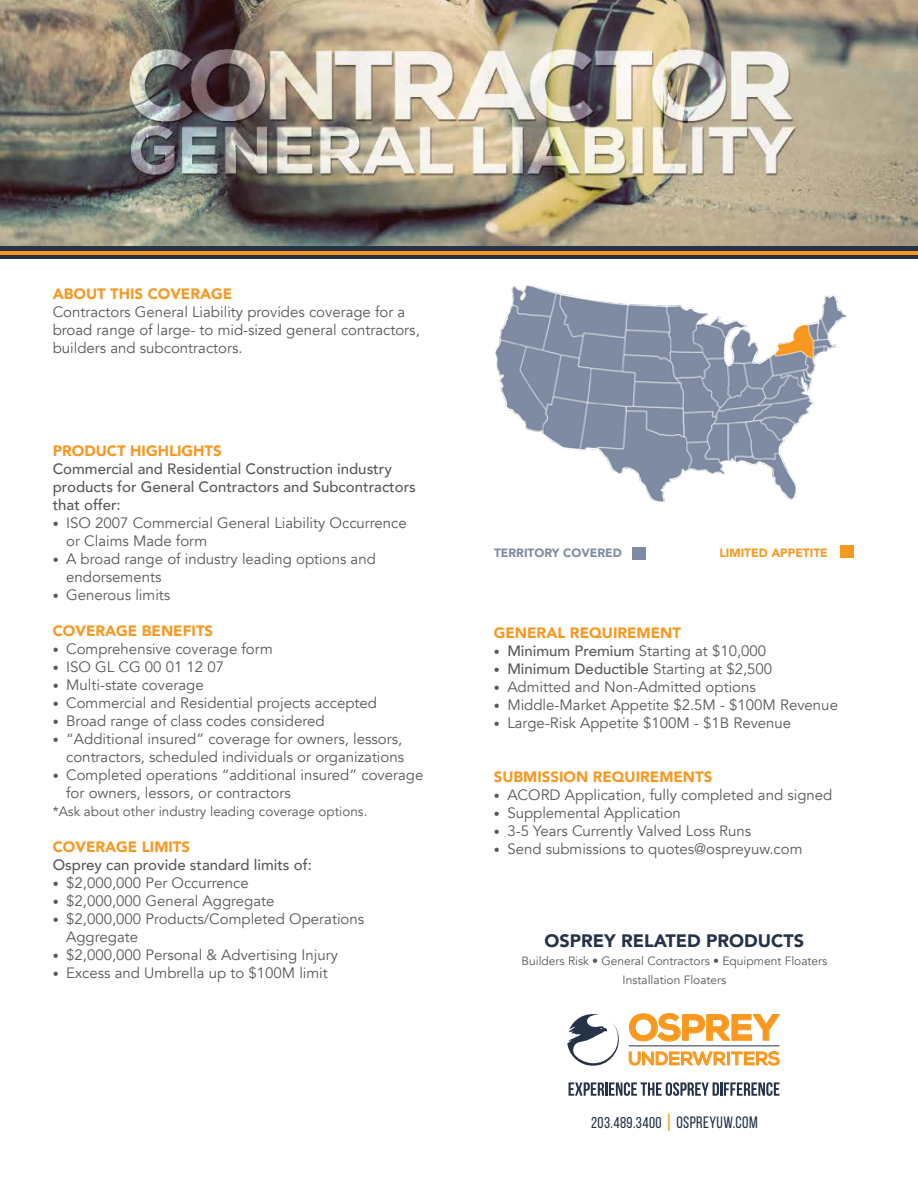
<style>
.page{position:relative;width:918px;height:1188px;background:#fff}
.page>*{position:absolute;margin:0;border:0;box-sizing:border-box;transform-origin:0 0}
.t1{font:800 36.75px "Nexa";letter-spacing:-.04em;color:#f8981d}
.t2{font:700 18.6px "Nexa";letter-spacing:-.02em;color:#f8981d}
.t3{font:900 18px "Avenir";color:#263248}
.t4{font:15.6px "Bebas Neue";letter-spacing:.025em;color:#263248}
.t5{font:15px/18px "Avenir";color:#58595b}
.t6{font:500 15px/18px "Avenir";color:#58595b}
.t7{font:900 15px "Avenir";color:#f89820}
.t8{font:13.5px "Avenir";color:#58595b}
.t9{font:12px/18.8px "Avenir";color:#58595b;text-align:center}
.t10{font:900 12px "Avenir";color:#7f8ba3}
.t11{font:900 12px "Avenir";color:#f89820}
.s1{font-size:12px}
.s2{font-weight:500}
.s3{font-weight:400;font-size:12px}
.s4{font-weight:400}
.s5{font-size:21.9px;color:#f89820}
.s6{font-size:16.5px}
</style>
<div class="page">
<div style="left:0;top:245px;width:918px;height:14px;background:#263248"></div>
<hr style="left:0;top:251px;width:918px;height:4px;background:#f89820">
<img style="left:0;top:0;width:918px;height:245px">
<svg style="left:567px;top:1014px;width:52px;height:52px"></svg>
<svg style="left:629px;top:1013px;width:151px;height:28px"></svg>
<svg style="left:629px;top:1051px;width:151px;height:15px"></svg>
<hr style="left:629px;top:1046px;width:151px;height:1px;background:#263248">
<svg style="left:569px;top:1082px;width:210px;height:14px"></svg>
<img style="left:495px;top:285px;width:351px;height:217px">
<div style="left:632px;top:547px;width:14px;height:13px;background:#7f8ba3"></div>
<div style="left:840px;top:546px;width:14px;height:12px;background:#f89820"></div>
<p class="t7" style="left:53px;top:281px;width:181px">ABOUT THIS COVERAGE</p>
<p class="t5" style="left:53px;top:303px;width:369px">Contractors General Liability provides coverage for a broad range of large- to mid-sized general contractors, builders and subcontractors.</p>
<p class="t7" style="left:53px;top:438px;width:171px">PRODUCT HIGHLIGHTS</p>
<p class="t6" style="left:53px;top:459px;width:365px">Commercial and Residential Construction industry products for General Contractors and Subcontractors that offer:</p>
<p class="t5" style="left:66px;top:514px;width:342px;text-indent:-14px"><span class="s1">•</span> ISO 2007 Commercial General Liability Occurrence or Claims Made form</p>
<p class="t5" style="left:66px;top:550px;width:311px;text-indent:-14px"><span class="s1">•</span> A broad range of industry leading options and endorsements</p>
<p class="t5" style="left:53px;top:586px;width:119px"><span class="s1">•</span> Generous limits</p>
<p class="t7" style="left:53px;top:618px;width:162px">COVERAGE BENEFITS</p>
<p class="t5" style="left:53px;top:640px;width:222px"><span class="s1">•</span> Comprehensive coverage form</p>
<p class="t5" style="left:53px;top:658px;width:173px"><span class="s1">•</span> ISO GL CG 00 01 12 07</p>
<p class="t5" style="left:53px;top:676px;width:152px"><span class="s1">•</span> Multi-state coverage</p>
<p class="t5" style="left:53px;top:694px;width:326px"><span class="s1">•</span> Commercial and Residential projects accepted</p>
<p class="t5" style="left:53px;top:712px;width:273px"><span class="s1">•</span> Broad range of class codes considered</p>
<p class="t5" style="left:53px;top:730px;width:353px;text-align:right"><span class="s1">•</span> “Additional insured” coverage for owners, lessors, contractors, scheduled individuals or organizations</p>
<p class="t5" style="left:66px;top:766px;width:359px;text-indent:-14px"><span class="s1">•</span> Completed operations “additional insured” coverage for owners, lessors, or contractors</p>
<p class="t8" style="left:53px;top:803px;width:316px">*Ask about other industry leading coverage options.</p>
<p class="t7" style="left:53px;top:834px;width:139px">COVERAGE LIMITS</p>
<p class="t6" style="left:53px;top:855px;width:261px">Osprey can provide standard limits of:</p>
<p class="t5" style="left:53px;top:874px;width:198px"><span class="s1">•</span> $2,000,000 Per Occurrence</p>
<p class="t5" style="left:53px;top:892px;width:223px"><span class="s1">•</span> $2,000,000 General Aggregate</p>
<p class="t5" style="left:66px;top:910px;width:300px;text-indent:-14px"><span class="s1">•</span> $2,000,000 Products/Completed Operations<br>Aggregate</p>
<p class="t5" style="left:53px;top:946px;width:287px"><span class="s1">•</span> $2,000,000 Personal &amp; Advertising Injury</p>
<p class="t5" style="left:53px;top:964px;width:277px"><span class="s1">•</span> Excess and Umbrella up to $100M limit</p>
<p class="t10" style="left:494px;top:543px;width:129px">TERRITORY COVERED</p>
<p class="t11" style="left:719px;top:543px;width:110px">LIMITED APPETITE</p>
<p class="t7" style="left:494px;top:620px;width:189px">GENERAL REQUIREMENT</p>
<p class="t5" style="left:494px;top:642px;width:274px"><span class="s1">•</span> <span class="s2">Minimum Premium</span> Starting at $10,000</p>
<p class="t6" style="left:494px;top:659px;width:280px"><span class="s3">•</span> Minimum Deductible <span class="s4">Starting at $2,500</span></p>
<p class="t5" style="left:494px;top:678px;width:264px"><span class="s1">•</span> Admitted and Non-Admitted options</p>
<p class="t5" style="left:494px;top:696px;width:346px"><span class="s1">•</span> Middle-Market Appetite $2.5M - $100M Revenue</p>
<p class="t5" style="left:494px;top:714px;width:299px"><span class="s1">•</span> Large-Risk Appetite $100M - $1B Revenue</p>
<p class="t7" style="left:494px;top:764px;width:220px">SUBMISSION REQUIREMENTS</p>
<p class="t5" style="left:494px;top:786px;width:340px"><span class="s1">•</span> ACORD Application, fully completed and signed</p>
<p class="t5" style="left:494px;top:804px;width:189px"><span class="s1">•</span> Supplemental Application</p>
<p class="t5" style="left:494px;top:822px;width:259px"><span class="s1">•</span> 3-5 Years Currently Valved Loss Runs</p>
<p class="t5" style="left:494px;top:840px;width:310px"><span class="s1">•</span> Send submissions to quotes@ospreyuw.com</p>
<p class="t3" style="left:545px;top:925px;width:261px">OSPREY RELATED PRODUCTS</p>
<p class="t9" style="left:522px;top:952px;width:307px">Builders Risk • General Contractors • Equipment Floaters<br>Installation Floaters</p>
<h1 class="t1" style="left:628px;top:1004px;width:152px">OSPREY</h1>
<p class="t2" style="left:628px;top:1047px;width:154px">UNDERWRITERS</p>
<p class="t4" style="left:591px;top:1115px;width:168px">203.489.3400 <span class="s5">|</span> <span class="s6">OSPREYUW.COM</span></p>
</div>
